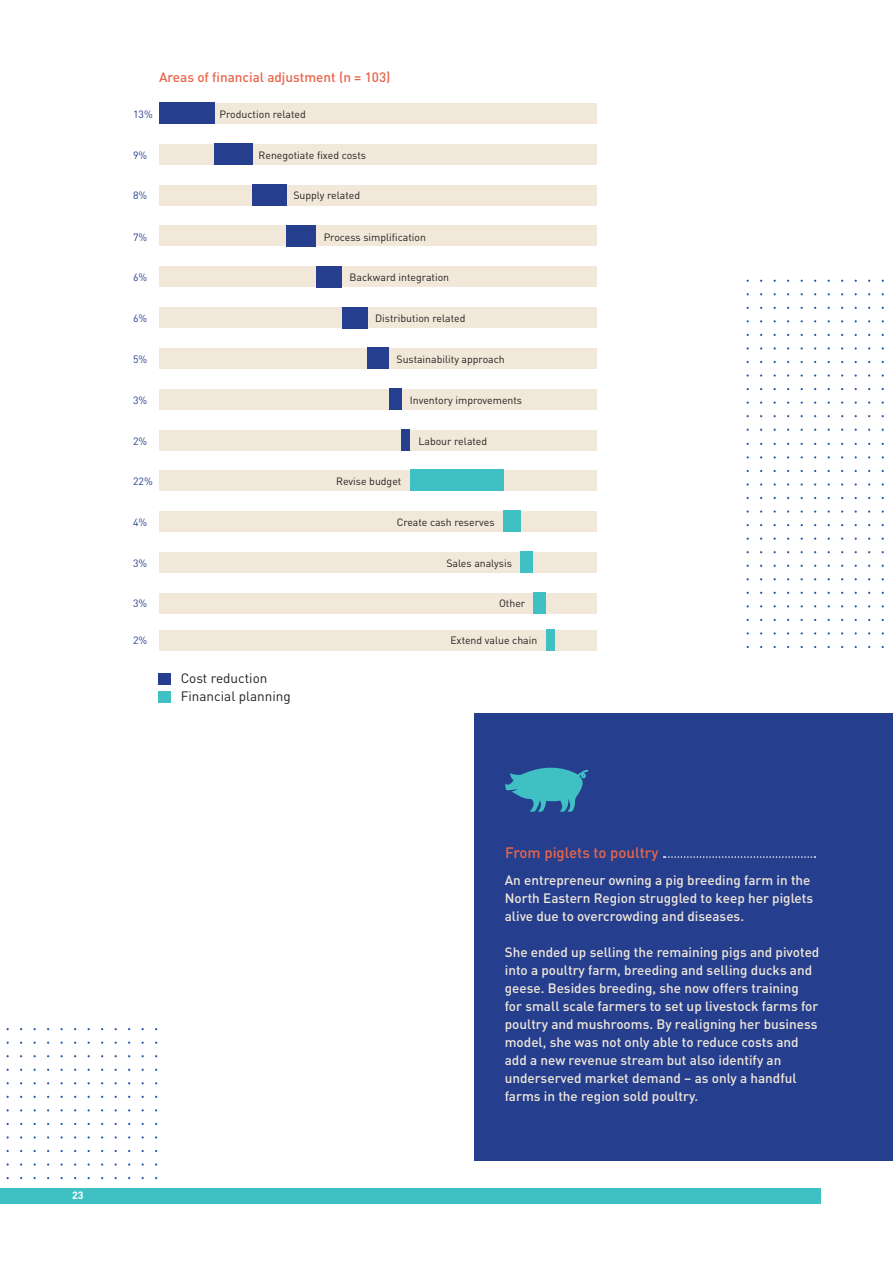
<style>
.page{position:relative;width:893px;height:1263px;background:#fff}
.page>*{position:absolute;margin:0;border:0;box-sizing:border-box;transform-origin:0 0}
.t1{font:500 15px "DIN Pro";color:#ea644a}
.t2{font:500 13.5px/18px "DIN Pro";color:#f1e8da}
.t3{font:500 13.5px "DIN Pro";color:#ea644a}
.t4{font:13.5px/18px "DIN Pro";color:#231f20}
.t5{font:10.5px "DIN Pro";color:#231f20}
.t6{font:10.5px "DIN Pro";color:#253f8e}
.t7{font:700 10.5px "DIN Pro";color:#fff}
</style>
<div class="page">
<div style="left:475px;top:713px;width:418px;height:448px;background:#253f8e"></div>
<div style="left:0;top:1188px;width:821px;height:15px;background:#3fc0c2"></div>
<div style="left:159px;top:103px;width:438px;height:21px;background:#f1e8da"></div>
<div style="left:159px;top:470px;width:438px;height:21px;background:#f1e8da"></div>
<div style="left:159px;top:185px;width:438px;height:20px;background:#f1e8d9"></div>
<div style="left:159px;top:552px;width:438px;height:20px;background:#f1e8d9"></div>
<div style="left:159px;top:226px;width:438px;height:20px;background:#f1e8d9"></div>
<div style="left:159px;top:593px;width:438px;height:20px;background:#f1e8d9"></div>
<div style="left:159px;top:630px;width:438px;height:20px;background:#f1e8d9"></div>
<div style="left:159px;top:266px;width:438px;height:21px;background:#f1e8d9"></div>
<div style="left:159px;top:307px;width:438px;height:21px;background:#f1e8d9"></div>
<div style="left:159px;top:348px;width:438px;height:21px;background:#f1e8d9"></div>
<div style="left:159px;top:389px;width:438px;height:21px;background:#f1e8d9"></div>
<div style="left:159px;top:430px;width:438px;height:20px;background:#f1e8d9"></div>
<div style="left:159px;top:144px;width:438px;height:21px;background:#f1e8d9"></div>
<div style="left:159px;top:511px;width:438px;height:21px;background:#f1e8d9"></div>
<div style="left:159px;top:103px;width:55px;height:21px;background:#253f8e"></div>
<div style="left:410px;top:470px;width:93px;height:21px;background:#3fc0c2"></div>
<div style="left:214px;top:144px;width:39px;height:21px;background:#253f8e"></div>
<div style="left:503px;top:511px;width:17px;height:21px;background:#3fc0c2"></div>
<div style="left:253px;top:184px;width:34px;height:22px;background:#253f8e"></div>
<div style="left:520px;top:551px;width:13px;height:21px;background:#3fc0c2"></div>
<div style="left:287px;top:225px;width:29px;height:21px;background:#253f8e"></div>
<div style="left:533px;top:592px;width:13px;height:22px;background:#3fc0c2"></div>
<div style="left:546px;top:629px;width:9px;height:22px;background:#3fc0c2"></div>
<div style="left:316px;top:266px;width:26px;height:21px;background:#253f8e"></div>
<div style="left:342px;top:307px;width:25px;height:21px;background:#253f8e"></div>
<div style="left:367px;top:348px;width:22px;height:21px;background:#253f8e"></div>
<div style="left:389px;top:389px;width:12px;height:21px;background:#253f8e"></div>
<div style="left:401px;top:429px;width:9px;height:21px;background:#253f8e"></div>
<div style="left:159px;top:673px;width:12px;height:12px;background:#253f8e"></div>
<div style="left:159px;top:691px;width:12px;height:12px;background:#3fc0c2"></div>
<svg style="left:664px;top:856px;width:147px;height:2px"></svg>
<svg style="left:505px;top:767px;width:83px;height:45px"></svg>
<p class="t3" style="left:159px;top:68px;width:233px">Areas of financial adjustment (n = 103)</p>
<p class="t6" style="left:133px;top:107px;width:21px">13%</p>
<p class="t5" style="left:220px;top:107px;width:88px">Production related</p>
<p class="t6" style="left:133px;top:148px;width:16px">9%</p>
<p class="t5" style="left:259px;top:148px;width:109px">Renegotiate fixed costs</p>
<p class="t6" style="left:133px;top:189px;width:16px">8%</p>
<p class="t5" style="left:293px;top:189px;width:68px">Supply related</p>
<p class="t6" style="left:133px;top:230px;width:16px">7%</p>
<p class="t5" style="left:324px;top:230px;width:104px">Process simplification</p>
<p class="t6" style="left:133px;top:270px;width:16px">6%</p>
<p class="t5" style="left:350px;top:270px;width:101px">Backward integration</p>
<p class="t6" style="left:133px;top:311px;width:16px">6%</p>
<p class="t5" style="left:375px;top:311px;width:92px">Distribution related</p>
<p class="t6" style="left:133px;top:352px;width:16px">5%</p>
<p class="t5" style="left:396px;top:352px;width:110px">Sustainability approach</p>
<p class="t6" style="left:133px;top:393px;width:16px">3%</p>
<p class="t5" style="left:410px;top:393px;width:114px">Inventory improvements</p>
<p class="t6" style="left:133px;top:434px;width:16px">2%</p>
<p class="t5" style="left:418px;top:434px;width:70px">Labour related</p>
<p class="t6" style="left:133px;top:474px;width:21px">22%</p>
<p class="t5" style="left:336px;top:474px;width:67px">Revise budget</p>
<p class="t6" style="left:133px;top:515px;width:16px">4%</p>
<p class="t5" style="left:397px;top:515px;width:99px">Create cash reserves</p>
<p class="t6" style="left:133px;top:556px;width:16px">3%</p>
<p class="t5" style="left:446px;top:556px;width:67px">Sales analysis</p>
<p class="t5" style="left:499px;top:596px;width:28px">Other</p>
<p class="t5" style="left:450px;top:633px;width:88px">Extend value chain</p>
<p class="t6" style="left:133px;top:596px;width:16px">3%</p>
<p class="t6" style="left:133px;top:633px;width:16px">2%</p>
<p class="t4" style="left:181px;top:669px;width:111px">Cost reduction<br>Financial planning</p>
<p class="t7" style="left:72px;top:1188px;width:13px">23</p>
<p class="t1" style="left:505px;top:842px;width:155px">From piglets to poultry</p>
<p class="t2" style="left:505px;top:871px;width:310px">An entrepreneur owning a pig breeding farm in the<br>North Eastern Region struggled to keep her piglets alive due to overcrowding and diseases.</p>
<p class="t2" style="left:505px;top:943px;width:316px">She ended up selling the remaining pigs and pivoted into a poultry farm, breeding and selling ducks and geese. Besides breeding, she now offers training for small scale farmers to set up livestock farms for poultry and mushrooms. By realigning her business model, she was not only able to reduce costs and add a new revenue stream but also identify an underserved market demand – as only a handful farms in the region sold poultry.</p>
</div>
